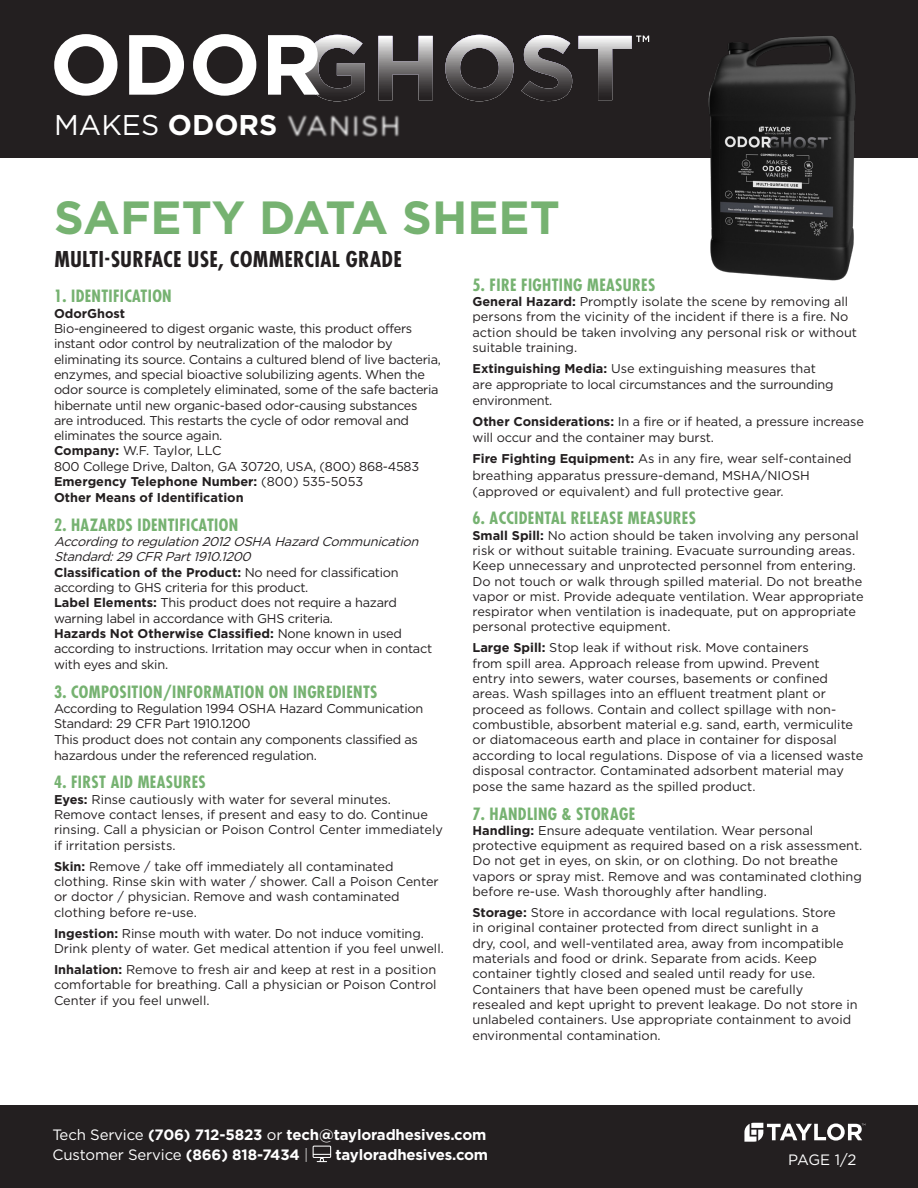
<style>
.page{position:relative;width:918px;height:1188px;background:#fff}
.page>*{position:absolute;margin:0;border:0;box-sizing:border-box;transform-origin:0 0}
.t1{font:700 46.5px "Gotham";color:#76b271}
.t2{font:28.5px "Gotham";color:#fff}
.t3{font:700 24px "Futura PT Cond";letter-spacing:.01em;color:#231f20}
.t4{font:700 condensed 16.5px "Futura";letter-spacing:.02em;color:#76b271}
.t5{font:700 15px/19.8px "Gotham";letter-spacing:-.01em;color:#fff}
.t6{font:15px "Gotham";color:#fff}
.t7{font:12.75px/15.3px "Gotham";color:#231f20}
.t8{font:12.75px/15.3px "Gotham";letter-spacing:-.02em;color:#231f20}
.t9{font:italic 12.75px/15.3px "Gotham";color:#231f20}
.t10{font:700 12.75px "Gotham";color:#231f20}
.s1{font-weight:700}
.s2{font-weight:400}
.s3{font-weight:300}
</style>
<div class="page">
<div style="left:0;top:1105px;width:918px;height:83px;background:#231f20"></div>
<svg style="left:313px;top:1146px;width:18px;height:16px"></svg>
<svg style="left:744px;top:1123px;width:121px;height:19px"></svg>
<div style="left:0;top:0;width:918px;height:157px;background:#231f20"></div>
<svg style="left:378px;top:36px;width:55px;height:64px"></svg>
<svg style="left:445px;top:35px;width:69px;height:66px"></svg>
<svg style="left:521px;top:35px;width:51px;height:66px"></svg>
<svg style="left:54px;top:34px;width:64px;height:62px"></svg>
<svg style="left:129px;top:35px;width:55px;height:60px"></svg>
<svg style="left:193px;top:34px;width:63px;height:62px"></svg>
<svg style="left:268px;top:35px;width:97px;height:66px"></svg>
<svg style="left:579px;top:36px;width:70px;height:64px"></svg>
<img style="left:287px;top:115px;width:112px;height:22px">
<img style="left:706px;top:36px;width:152px;height:245px">
<p class="t2" style="left:54px;top:109px;width:225px">MAKES <span class="s1">ODORS</span></p>
<p class="t1" style="left:54px;top:191px;width:507px">SAFETY DATA SHEET</p>
<p class="t3" style="left:54px;top:245px;width:349px">MULTI-SURFACE USE, COMMERCIAL GRADE</p>
<p class="t4" style="left:54px;top:286px;width:119px">1. IDENTIFICATION</p>
<p class="t10" style="left:54px;top:306px;width:73px">OdorGhost</p>
<p class="t8" style="left:54px;top:321px;width:388px">Bio-engineered to digest organic waste, this product offers instant odor control by neutralization of the malodor by eliminating its source. Contains a cultured blend of live bacteria, enzymes, and special bioactive solubilizing agents. When the odor source is completely eliminated, some of the safe bacteria hibernate until new organic-based odor-causing substances<br>are introduced. This restarts the cycle of odor removal and eliminates the source again.</p>
<p class="t7" style="left:54px;top:443px;width:169px"><span class="s1">Company:</span> W.F. Taylor, LLC</p>
<p class="t8" style="left:54px;top:458px;width:367px">800 College Drive, Dalton, GA 30720, USA, (800) 868-4583</p>
<p class="t10" style="left:54px;top:474px;width:311px">Emergency Telephone Number: <span class="s2">(800) 535-5053</span></p>
<p class="t10" style="left:54px;top:490px;width:191px">Other Means of Identification</p>
<p class="t4" style="left:54px;top:514px;width:186px">2. HAZARDS IDENTIFICATION</p>
<p class="t9" style="left:54px;top:534px;width:370px">According to regulation 2012 OSHA Hazard Communication<br>Standard:29 CFR Part1910.1200</p>
<p class="t8" style="left:54px;top:564px;width:346px"><span class="s1">Classification of the Product:</span> No need for classification according to GHS criteria for this product.</p>
<p class="t8" style="left:54px;top:595px;width:344px"><span class="s1">Label Elements:</span> This product does not require a hazard warning label in accordance with GHS criteria.</p>
<p class="t8" style="left:54px;top:625px;width:380px;line-height:15.8px"><span class="s1">Hazards Not Otherwise Classified:</span> None known in used according to instructions. Irritation may occur when in contact with eyes and skin.</p>
<p class="t4" style="left:54px;top:682px;width:325px">3. COMPOSITION/INFORMATION ON INGREDIENTS</p>
<p class="t8" style="left:54px;top:701px;width:371px">According to Regulation 1994 OSHA Hazard Communication<br>Standard: 29 CFR Part 1910.1200</p>
<p class="t8" style="left:54px;top:731px;width:365px;line-height:16.2px">This product does not contain any components classified as hazardous under the referenced regulation.</p>
<p class="t4" style="left:54px;top:772px;width:153px">4. FIRST AID MEASURES</p>
<p class="t7" style="left:54px;top:791px;width:390px"><span class="s1">Eyes:</span> Rinse cautiously with water for several minutes.<br>Remove contact lenses, if present and easy to do. Continue rinsing. Call a physician or Poison Control Center immediately if irritation persists.</p>
<p class="t7" style="left:54px;top:858px;width:386px"><span class="s1">Skin:</span> Remove / take off immediately all contaminated clothing. Rinse skin with water / shower. Call a Poison Center or doctor / physician. Remove and wash contaminated clothing before re-use.</p>
<p class="t7" style="left:54px;top:925px;width:391px"><span class="s1">Ingestion:</span> Rinse mouth with water. Do not induce vomiting.<br>Drink plenty of water. Get medical attention if you feel unwell.</p>
<p class="t7" style="left:54px;top:961px;width:384px;line-height:15.8px;text-align:justify"><span class="s1">Inhalation:</span> Remove to fresh air and keep at rest in a position comfortable for breathing. Call a physician or Poison Control Center if you feel unwell.</p>
<p class="t4" style="left:472px;top:274px;width:184px">5. FIRE FIGHTING MEASURES</p>
<p class="t7" style="left:472px;top:294px;width:386px"><span class="s1">General Hazard:</span> Promptly isolate the scene by removing all persons from the vicinity of the incident if there is a fire. No action should be taken involving any personal risk or without suitable training.</p>
<p class="t8" style="left:472px;top:360px;width:363px;line-height:16.2px"><span class="s1">Extinguishing Media:</span> Use extinguishing measures that are appropriate to local circumstances and the surrounding environment.</p>
<p class="t7" style="left:472px;top:413px;width:393px;line-height:16.2px"><span class="s1">Other Considerations:</span> In a fire or if heated, a pressure increase will occur and the container may burst.</p>
<p class="t7" style="left:472px;top:451px;width:381px;line-height:16.2px"><span class="s1">Fire Fighting Equipment:</span> As in any fire, wear self-contained breathing apparatus pressure-demand, MSHA/NIOSH (approved or equivalent) and full protective gear.</p>
<p class="t4" style="left:472px;top:508px;width:225px">6. ACCIDENTAL RELEASE MEASURES</p>
<p class="t7" style="left:472px;top:527px;width:393px"><span class="s1">Small Spill:</span> No action should be taken involving any personal risk or without suitable training. Evacuate surrounding areas.<br>Keep unnecessary and unprotected personnel from entering.<br>Do not touch or walk through spilled material. Do not breathe vapor or mist. Provide adequate ventilation. Wear appropriate respirator when ventilation is inadequate, put on appropriate personal protective equipment.</p>
<p class="t7" style="left:472px;top:640px;width:392px"><span class="s1">Large Spill:</span> Stop leak if without risk. Move containers<br>from spill area. Approach release from upwind. Prevent<br>entry into sewers, water courses, basements or confined areas. Wash spillages into an effluent treatment plant or proceed as follows. Contain and collect spillage with non&shy;combustible, absorbent material e.g. sand, earth, vermiculite or diatomaceous earth and place in container for disposal according to local regulations. Dispose of via a licensed waste disposal contractor. Contaminated adsorbent material may pose the same hazard as the spilled product.</p>
<p class="t4" style="left:472px;top:803px;width:164px">7. HANDLING &amp; STORAGE</p>
<p class="t7" style="left:472px;top:822px;width:391px"><span class="s1">Handling:</span> Ensure adequate ventilation. Wear personal protective equipment as required based on a risk assessment.<br>Do not get in eyes, on skin, or on clothing. Do not breathe vapors or spray mist. Remove and was contaminated clothing before re-use. Wash thoroughly after handling.</p>
<p class="t7" style="left:472px;top:905px;width:387px"><span class="s1">Storage:</span> Store in accordance with local regulations. Store<br>in original container protected from direct sunlight in a<br>dry, cool, and well-ventilated area, away from incompatible materials and food or drink. Separate from acids. Keep container tightly closed and sealed until ready for use.<br>Containers that have been opened must be carefully resealed and kept upright to prevent leakage. Do not store in unlabeled containers. Use appropriate containment to avoid environmental contamination.</p>
<p class="t5" style="left:53px;top:1125px;width:435px"><span class="s2">Tech Service</span> (706) 712-5823 <span class="s2">or</span> tech@tayloradhesives.com<br><span class="s2">Customer Service</span> (866) 818-7434 <span class="s3">|</span></p>
<p class="t5" style="left:335px;top:1144px;width:154px">tayloradhesives.com</p>
<p class="t6" style="left:788px;top:1151px;width:70px">PAGE 1/2</p>
</div>
